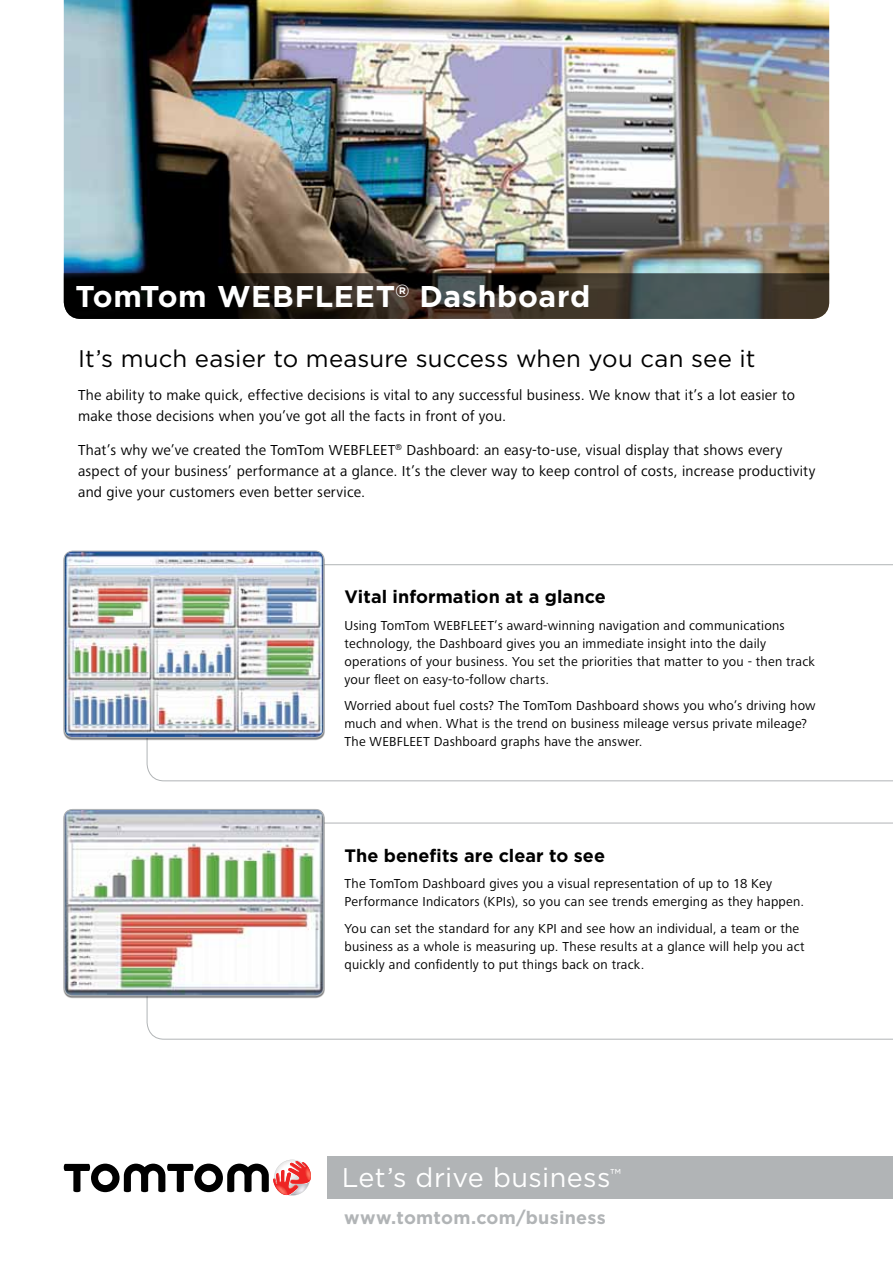
<style>
.page{position:relative;width:893px;height:1263px;background:#fff}
.page>*{position:absolute;margin:0;border:0;box-sizing:border-box;transform-origin:0 0}
.t1{font:700 30px "Gotham";letter-spacing:.02em;color:#fff}
.t2{font:27px "Gotham";letter-spacing:.01em;color:#fff}
.t3{font:24px "Gotham";letter-spacing:.005em;color:#000}
.t4{font:700 18px "Gotham";letter-spacing:.005em;color:#000}
.t5{font:700 18px "Gotham";letter-spacing:.015em;color:#b1b4b6}
.t6{font:15px/21px "Frutiger Next Pro";letter-spacing:.015em;color:#000}
.t7{font:13.5px/18px "Frutiger Next Pro";letter-spacing:.015em;color:#000}
</style>
<div class="page">
<div style="left:327px;top:1157px;width:566px;height:42px;background:#b1b4b6"></div>
<svg style="left:64px;top:1160px;width:247px;height:35px"></svg>
<img style="left:64px;top:0;width:765px;height:273px">
<svg style="left:64px;top:273px;width:765px;height:46px;background:#2c2a25"></svg>
<svg style="left:147px;top:564px;width:746px;height:217px"></svg>
<svg style="left:147px;top:823px;width:746px;height:216px"></svg>
<img style="left:64px;top:551px;width:260px;height:186px">
<div style="left:64px;top:551px;width:260px;height:187px;border:1px solid #b1b4b6;border-radius:9px"></div>
<img style="left:64px;top:809px;width:260px;height:187px">
<div style="left:64px;top:809px;width:260px;height:187px;border:1px solid #b1b4b6;border-radius:9px"></div>
<h1 class="t1" style="left:75px;top:279px;width:516px">TomTom WEBFLEET<sup>®</sup> Dashboard</h1>
<h3 class="t3" style="left:78px;top:345px;width:679px">It’s much easier to measure success when you can see it</h3>
<p class="t6" style="left:78px;top:385px;width:718px">The ability to make quick, effective decisions is vital to any successful business. We know that it’s a lot easier to make those decisions when you’ve got all the facts in front of you.</p>
<p class="t6" style="left:78px;top:440px;width:739px">That’s why we’ve created the TomTom WEBFLEET<sup>®</sup> Dashboard: an easy-to-use, visual display that shows every aspect of your business’ performance at a glance. It’s the clever way to keep control of costs, increase productivity and give your customers even better service.</p>
<h3 class="t4" style="left:344px;top:586px;width:263px">Vital information at a glance</h3>
<p class="t7" style="left:344px;top:616px;width:472px">Using TomTom WEBFLEET’s award-winning navigation and communications technology, the Dashboard gives you an immediate insight into the daily operations of your business. You set the priorities that matter to you - then track your fleet on easy-to-follow charts.</p>
<p class="t7" style="left:344px;top:697px;width:473px">Worried about fuel costs? The TomTom Dashboard shows you who’s driving how much and when. What is the trend on business mileage versus private mileage?<br>The WEBFLEET Dashboard graphs have the answer.</p>
<h3 class="t4" style="left:344px;top:845px;width:262px">The benefits are clear to see</h3>
<p class="t7" style="left:344px;top:875px;width:461px">The TomTom Dashboard gives you a visual representation of up to 18 Key<br>Performance Indicators (KPIs), so you can see trends emerging as they happen.</p>
<p class="t7" style="left:344px;top:919px;width:462px">You can set the standard for any KPI and see how an individual, a team or the business as a whole is measuring up. These results at a glance will help you act quickly and confidently to put things back on track.</p>
<h2 class="t2" style="left:342px;top:1163px;width:281px">Let’s drive business<sup>™</sup></h2>
<h3 class="t5" style="left:344px;top:1207px;width:263px">www.tomtom.com/business</h3>
</div>
